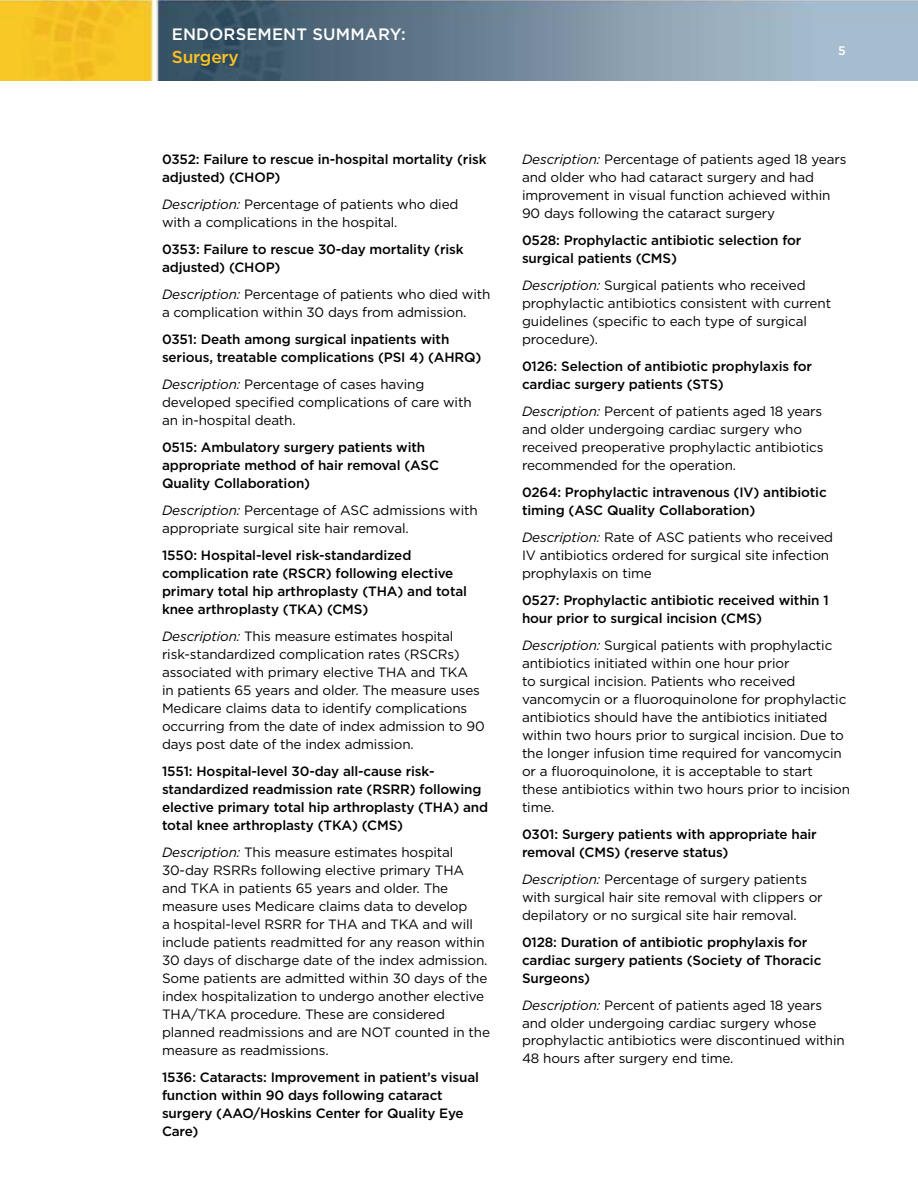
<style>
.page{position:relative;width:918px;height:1188px;background:#fff}
.page>*{position:absolute;margin:0;border:0;box-sizing:border-box;transform-origin:0 0}
.t1{font:500 17.25px "Gotham";color:#ffc222}
.t2{font:500 16.5px "Gotham";letter-spacing:.01em;color:#fff}
.t3{font:13.5px/18px "Gotham";letter-spacing:-.01em;color:#000}
.t4{font:500 13.5px/18px "Gotham";letter-spacing:-.01em;color:#000}
.t5{font:500 12.3px "Gotham";color:#fff}
.s1{font-style:italic}
</style>
<div class="page">
<img style="left:0;top:0;width:918px;height:81px">
<p class="t2" style="left:172px;top:24px;width:235px">Endorsement Summary:</p>
<p class="t1" style="left:172px;top:45px;width:68px">Surgery</p>
<p class="t5" style="left:838px;top:43px;width:9px">5</p>
<p class="t4" style="left:162px;top:150px;width:326px">0352: Failure to rescue in-hospital mortality (risk adjusted) (CHOP)</p>
<p class="t3" style="left:162px;top:195px;width:298px"><span class="s1">Description:</span> Percentage of patients who died with a complications in the hospital.</p>
<p class="t4" style="left:162px;top:240px;width:303px">0353: Failure to rescue 30-day mortality (risk adjusted) (CHOP)</p>
<p class="t3" style="left:162px;top:285px;width:330px"><span class="s1">Description:</span> Percentage of patients who died with a complication within 30 days from admission.</p>
<p class="t4" style="left:162px;top:330px;width:321px">0351: Death among surgical inpatients with serious, treatable complications (PSI 4) (AHRQ)</p>
<p class="t3" style="left:162px;top:375px;width:311px"><span class="s1">Description:</span> Percentage of cases having developed specified complications of care with an in-hospital death.</p>
<p class="t4" style="left:162px;top:438px;width:279px">0515: Ambulatory surgery patients with appropriate method of hair removal (ASC<br>Quality Collaboration)</p>
<p class="t3" style="left:162px;top:501px;width:317px"><span class="s1">Description:</span> Percentage of ASC admissions with appropriate surgical site hair removal.</p>
<p class="t4" style="left:162px;top:546px;width:307px">1550: Hospital-level risk-standardized complication rate (RSCR) following elective primary total hip arthroplasty (THA) and total knee arthroplasty (TKA) (CMS)</p>
<p class="t3" style="left:162px;top:627px;width:324px"><span class="s1">Description:</span> This measure estimates hospital risk-standardized complication rates (RSCRs) associated with primary elective THA and TKA<br>in patients 65 years and older. The measure uses Medicare claims data to identify complications occurring from the date of index admission to 90 days post date of the index admission.</p>
<p class="t4" style="left:162px;top:762px;width:328px">1551: Hospital-level 30-day all-cause risk&shy;standardized readmission rate (RSRR) following elective primary total hip arthroplasty (THA) and total knee arthroplasty (TKA) (CMS)</p>
<p class="t3" style="left:162px;top:843px;width:330px"><span class="s1">Description:</span> This measure estimates hospital 30-day RSRRs following elective primary THA and TKA in patients 65 years and older. The measure uses Medicare claims data to develop<br>a hospital-level RSRR for THA and TKA and will include patients readmitted for any reason within 30 days of discharge date of the index admission.<br>Some patients are admitted within 30 days of the index hospitalization to undergo another elective THA/TKA procedure. These are considered planned readmissions and are NOT counted in the measure as readmissions.</p>
<p class="t4" style="left:162px;top:1068px;width:319px">1536: Cataracts: Improvement in patient’s visual function within 90 days following cataract surgery (AAO</p>
<p class="t4" style="left:253px;top:1104px;width:212px">/Hoskins Center for Quality Eye</p>
<p class="t4" style="left:162px;top:1122px;width:38px">Care)</p>
<p class="t3" style="left:522px;top:150px;width:326px"><span class="s1">Description:</span> Percentage of patients aged 18 years and older who had cataract surgery and had improvement in visual function achieved within 90 days following the cataract surgery</p>
<p class="t4" style="left:522px;top:231px;width:281px">0528: Prophylactic antibiotic selection for surgical patients (CMS)</p>
<p class="t3" style="left:522px;top:276px;width:311px"><span class="s1">Description:</span> Surgical patients who received prophylactic antibiotics consistent with current guidelines (specific to each type of surgical procedure).</p>
<p class="t4" style="left:522px;top:357px;width:292px">0126: Selection of antibiotic prophylaxis for cardiac surgery patients (STS)</p>
<p class="t3" style="left:522px;top:402px;width:303px"><span class="s1">Description:</span> Percent of patients aged 18 years and older undergoing cardiac surgery who received preoperative prophylactic antibiotics recommended for the operation.</p>
<p class="t4" style="left:522px;top:483px;width:306px">0264: Prophylactic intravenous (IV) antibiotic timing (ASC Quality Collaboration)</p>
<p class="t3" style="left:522px;top:528px;width:313px"><span class="s1">Description:</span> Rate of ASC patients who received<br>IV antibiotics ordered for surgical site infection prophylaxis on time</p>
<p class="t4" style="left:522px;top:591px;width:308px">0527: Prophylactic antibiotic received within 1 hour prior to surgical incision (CMS)</p>
<p class="t3" style="left:522px;top:636px;width:330px"><span class="s1">Description:</span> Surgical patients with prophylactic antibiotics initiated within one hour prior<br>to surgical incision. Patients who received vancomycin or a fluoroquinolone for prophylactic antibiotics should have the antibiotics initiated within two hours prior to surgical incision. Due to the longer infusion time required for vancomycin or a fluoroquinolone, it is acceptable to start these antibiotics within two hours prior to incision time.</p>
<p class="t4" style="left:522px;top:825px;width:296px">0301: Surgery patients with appropriate hair removal (CMS) (reserve status)</p>
<p class="t3" style="left:522px;top:869px;width:302px"><span class="s1">Description:</span> Percentage of surgery patients with surgical hair site removal with clippers or depilatory or no surgical site hair removal.</p>
<p class="t4" style="left:522px;top:933px;width:301px">0128: Duration of antibiotic prophylaxis for cardiac surgery patients (Society of Thoracic<br>Surgeons)</p>
<p class="t3" style="left:522px;top:995px;width:324px"><span class="s1">Description:</span> Percent of patients aged 18 years and older undergoing cardiac surgery whose prophylactic antibiotics were discontinued within 48 hours after surgery end time.</p>
</div>
